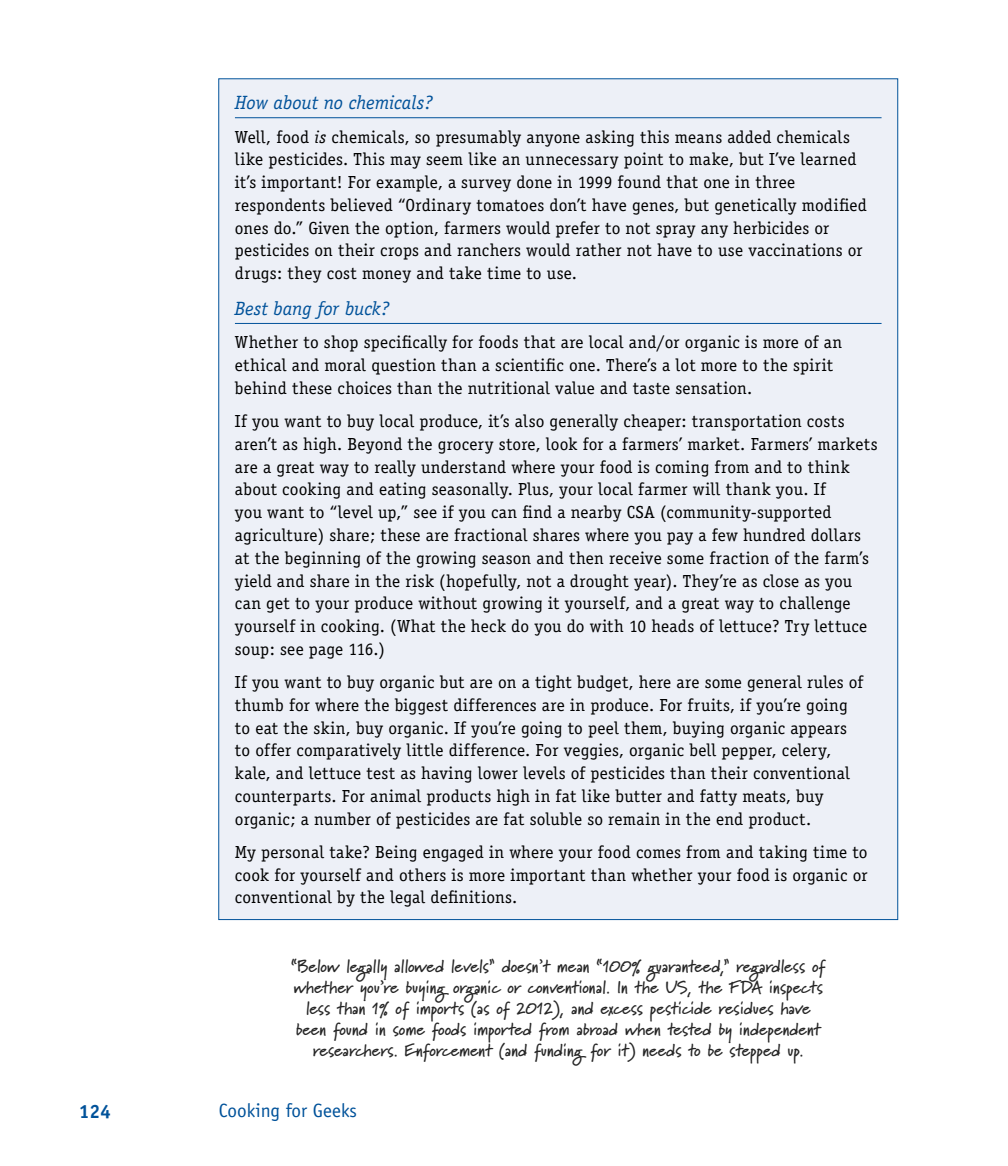
<style>
.page{position:relative;width:1008px;height:1166px;background:#fff}
.page>*{position:absolute;margin:0;border:0;box-sizing:border-box;transform-origin:0 0}
.t1{font:italic 19.25px "Officina Serif";letter-spacing:-.005em;color:#01529a}
.t2{font:19.25px "Officina Sans";color:#01529a}
.t3{font:700 19.25px "Officina Sans";color:#01529a}
.t4{font:17.5px/22.8px "Officina Serif";letter-spacing:.01em;color:#000}
.t5{font:700 17.5px/21px "Marydale";color:#262626;text-align:center}
.s1{font-style:italic}
</style>
<div class="page">
<div style="left:219px;top:79px;width:679px;height:840px;background:#edf0f7"></div>
<hr style="left:235px;top:117px;width:647px;height:1px;background:#01529a">
<hr style="left:235px;top:323px;width:647px;height:1px;background:#01529a">
<p class="t1" style="left:235px;top:92px;width:200px">How about no chemicals?</p>
<p class="t4" style="left:235px;top:125px;width:634px">Well, food <span class="s1">is</span> chemicals, so presumably anyone asking this means added chemicals like pesticides. This may seem like an unnecessary point to make, but I’ve learned it’s important! For example, a survey done in 1999 found that one in three respondents believed “Ordinary tomatoes don’t have genes, but genetically modified ones do.” Given the option, farmers would prefer to not spray any herbicides or pesticides on their crops and ranchers would rather not have to use vaccinations or drugs: they cost money and take time to use.</p>
<p class="t1" style="left:235px;top:297px;width:156px">Best bang for buck?</p>
<p class="t4" style="left:235px;top:331px;width:609px">Whether to shop specifically for foods that are local and/or organic is more of an ethical and moral question than a scientific one. There’s a lot more to the spirit behind these choices than the nutritional value and taste sensation.</p>
<p class="t4" style="left:235px;top:410px;width:644px">If you want to buy local produce, it’s also generally cheaper: transportation costs aren’t as high. Beyond the grocery store, look for a farmers’ market. Farmers’ markets are a great way to really understand where your food is coming from and to think about cooking and eating seasonally. Plus, your local farmer will thank you. If<br>you want to “level up,” see if you can find a nearby CSA (community-supported agriculture) share; these are fractional shares where you pay a few hundred dollars at the beginning of the growing season and then receive some fraction of the farm’s yield and share in the risk (hopefully, not a drought year). They’re as close as you can get to your produce without growing it yourself, and a great way to challenge yourself in cooking. (What the heck do you do with 10 heads of lettuce? Try lettuce soup: see page 116.)</p>
<p class="t4" style="left:235px;top:670px;width:630px">If you want to buy organic but are on a tight budget, here are some general rules of thumb for where the biggest differences are in produce. For fruits, if you’re going to eat the skin, buy organic. If you’re going to peel them, buying organic appears to offer comparatively little difference. For veggies, organic bell pepper, celery, kale, and lettuce test as having lower levels of pesticides than their conventional counterparts. For animal products high in fat like butter and fatty meats, buy organic; a number of pesticides are fat soluble so remain in the end product.</p>
<p class="t4" style="left:235px;top:840px;width:634px;text-align:justify">My personal take? Being engaged in where your food comes from and taking time to cook for yourself and others is more important than whether your food is organic or conventional by the legal definitions.</p>
<p class="t5" style="left:291px;top:955px;width:536px">“Below legally allowed levels” doesn’t mean “100% guaranteed,” regardless of whether you’re buying organic or conventional. In the US, the FDA inspects less than 1% of imports (as of 2012), and excess pesticide residues have been found in some foods imported from abroad when tested by independent researchers. Enforcement (and funding for it) needs to be stepped up.</p>
<p class="t3" style="left:79px;top:1099px;width:34px">124</p>
<p class="t2" style="left:219px;top:1099px;width:140px">Cooking for Geeks</p>
</div>
